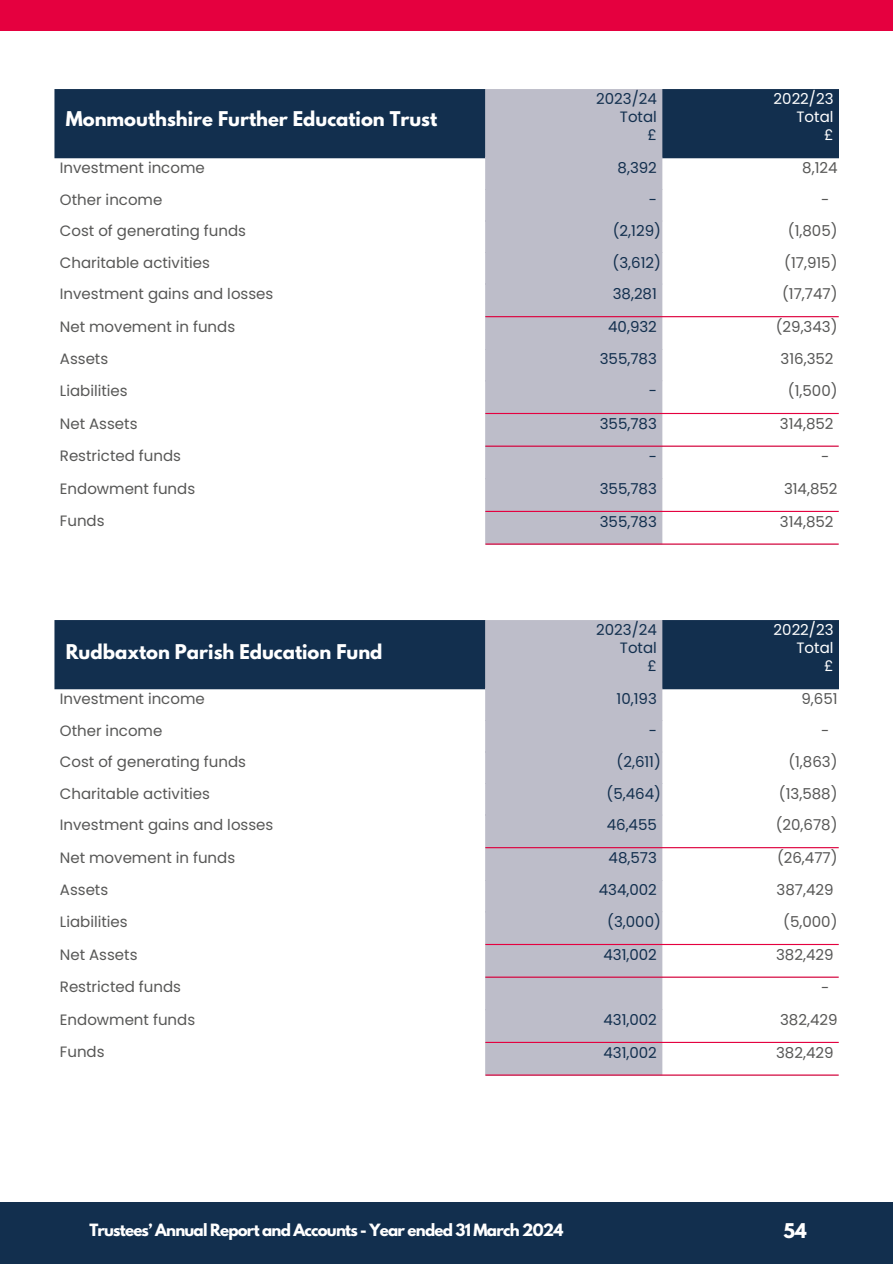
<style>
.page{position:relative;width:893px;height:1264px;background:#fff}
.page>*{position:absolute;margin:0;border:0;box-sizing:border-box;transform-origin:0 0}
.t1{font:700 18px "League Spartan";color:#fff}
.t2{font:18px "DM Sans";color:#fff}
.t3{font:15px "Poppins";color:#575756}
.t4{font:15px "Poppins";color:#122f4e}
.t5{font:700 15px "League Spartan";letter-spacing:-.05em;color:#fff}
.t6{font:15px "Poppins";color:#fff}
</style>
<div class="page">
<div style="left:0;top:0;width:892px;height:31px;background:#e5003f"></div>
<div style="left:0;top:1202px;width:892px;height:61px;background:#122f4e"></div>
<div style="left:55px;top:89px;width:783px;height:69px;background:#122f4e"></div>
<div style="left:485px;top:89px;width:177px;height:454px;background:#bdbdc9"></div>
<hr style="left:485px;top:316px;width:353px;height:1px;background:#e5003f">
<hr style="left:485px;top:413px;width:353px;height:1px;background:#e5003f">
<hr style="left:485px;top:445px;width:353px;height:1px;background:#e5003f">
<hr style="left:485px;top:511px;width:353px;height:1px;background:#e5003f">
<hr style="left:485px;top:543px;width:353px;height:1px;background:#e5003f">
<div style="left:55px;top:620px;width:783px;height:69px;background:#122f4e"></div>
<div style="left:485px;top:620px;width:177px;height:454px;background:#bdbdc9"></div>
<hr style="left:485px;top:847px;width:353px;height:1px;background:#e5003f">
<hr style="left:485px;top:943px;width:353px;height:2px;background:#e5003f">
<hr style="left:485px;top:976px;width:353px;height:1px;background:#e5003f">
<hr style="left:485px;top:1041px;width:353px;height:1px;background:#e5003f">
<hr style="left:485px;top:1074px;width:353px;height:1px;background:#e5003f">
<p class="t1" style="left:66px;top:110px;width:373px">Monmouthshire Further Education Trust</p>
<p class="t4" style="left:596px;top:88px;width:62px">2023/24</p>
<p class="t4" style="left:620px;top:106px;width:38px">Total</p>
<p class="t4" style="left:647px;top:124px;width:11px">£</p>
<p class="t6" style="left:773px;top:88px;width:61px">2022/23</p>
<p class="t6" style="left:796px;top:106px;width:38px">Total</p>
<p class="t6" style="left:824px;top:124px;width:11px">£</p>
<p class="t3" style="left:60px;top:157px;width:146px">Investment income</p>
<p class="t4" style="left:617px;top:157px;width:41px">8,392</p>
<p class="t3" style="left:802px;top:157px;width:37px">8,124</p>
<p class="t3" style="left:60px;top:189px;width:104px">Other income</p>
<p class="t4" style="left:648px;top:189px;width:10px">-</p>
<p class="t3" style="left:821px;top:189px;width:10px">-</p>
<p class="t3" style="left:60px;top:220px;width:188px">Cost of generating funds</p>
<p class="t4" style="left:612px;top:220px;width:50px">(2,129)</p>
<p class="t3" style="left:787px;top:220px;width:51px">(1,805)</p>
<p class="t3" style="left:60px;top:252px;width:152px">Charitable activities</p>
<p class="t4" style="left:612px;top:252px;width:50px">(3,612)</p>
<p class="t3" style="left:784px;top:252px;width:55px">(17,915)</p>
<p class="t3" style="left:60px;top:283px;width:215px">Investment gains and losses</p>
<p class="t4" style="left:612px;top:283px;width:46px">38,281</p>
<p class="t3" style="left:782px;top:283px;width:57px">(17,747)</p>
<p class="t3" style="left:60px;top:316px;width:177px">Net movement in funds</p>
<p class="t4" style="left:608px;top:316px;width:50px">40,932</p>
<p class="t3" style="left:775px;top:316px;width:63px">(29,343)</p>
<p class="t3" style="left:60px;top:348px;width:50px">Assets</p>
<p class="t4" style="left:599px;top:348px;width:59px">355,783</p>
<p class="t3" style="left:780px;top:348px;width:54px">316,352</p>
<p class="t3" style="left:60px;top:380px;width:69px">Liabilities</p>
<p class="t4" style="left:648px;top:380px;width:10px">-</p>
<p class="t3" style="left:787px;top:380px;width:51px">(1,500)</p>
<p class="t3" style="left:60px;top:413px;width:79px">Net Assets</p>
<p class="t4" style="left:599px;top:413px;width:59px">355,783</p>
<p class="t3" style="left:780px;top:413px;width:55px">314,852</p>
<p class="t3" style="left:60px;top:445px;width:123px">Restricted funds</p>
<p class="t4" style="left:648px;top:446px;width:10px">-</p>
<p class="t3" style="left:821px;top:446px;width:10px">-</p>
<p class="t3" style="left:60px;top:478px;width:137px">Endowment funds</p>
<p class="t4" style="left:599px;top:478px;width:59px">355,783</p>
<p class="t3" style="left:784px;top:478px;width:55px">314,852</p>
<p class="t3" style="left:60px;top:510px;width:46px">Funds</p>
<p class="t4" style="left:599px;top:511px;width:59px">355,783</p>
<p class="t3" style="left:780px;top:511px;width:55px">314,852</p>
<p class="t1" style="left:66px;top:642px;width:318px">Rudbaxton Parish Education Fund</p>
<p class="t4" style="left:596px;top:619px;width:62px">2023/24</p>
<p class="t4" style="left:620px;top:637px;width:38px">Total</p>
<p class="t4" style="left:647px;top:655px;width:11px">£</p>
<p class="t6" style="left:773px;top:619px;width:61px">2022/23</p>
<p class="t6" style="left:796px;top:637px;width:38px">Total</p>
<p class="t6" style="left:824px;top:655px;width:11px">£</p>
<p class="t3" style="left:60px;top:688px;width:146px">Investment income</p>
<p class="t4" style="left:616px;top:688px;width:42px">10,193</p>
<p class="t3" style="left:801px;top:688px;width:38px">9,651</p>
<p class="t3" style="left:60px;top:719px;width:104px">Other income</p>
<p class="t4" style="left:648px;top:719px;width:10px">-</p>
<p class="t3" style="left:821px;top:719px;width:10px">-</p>
<p class="t3" style="left:60px;top:751px;width:188px">Cost of generating funds</p>
<p class="t4" style="left:616px;top:751px;width:46px">(2,611)</p>
<p class="t3" style="left:788px;top:751px;width:51px">(1,863)</p>
<p class="t3" style="left:60px;top:782px;width:152px">Charitable activities</p>
<p class="t4" style="left:606px;top:782px;width:56px">(5,464)</p>
<p class="t3" style="left:778px;top:782px;width:60px">(13,588)</p>
<p class="t3" style="left:60px;top:814px;width:215px">Investment gains and losses</p>
<p class="t4" style="left:606px;top:814px;width:52px">46,455</p>
<p class="t3" style="left:775px;top:814px;width:63px">(20,678)</p>
<p class="t3" style="left:60px;top:847px;width:177px">Net movement in funds</p>
<p class="t4" style="left:608px;top:847px;width:50px">48,573</p>
<p class="t3" style="left:777px;top:847px;width:62px">(26,477)</p>
<p class="t3" style="left:60px;top:879px;width:50px">Assets</p>
<p class="t4" style="left:598px;top:879px;width:60px">434,002</p>
<p class="t3" style="left:776px;top:879px;width:58px">387,429</p>
<p class="t3" style="left:60px;top:911px;width:69px">Liabilities</p>
<p class="t4" style="left:607px;top:911px;width:55px">(3,000)</p>
<p class="t3" style="left:783px;top:911px;width:56px">(5,000)</p>
<p class="t3" style="left:60px;top:943px;width:79px">Net Assets</p>
<p class="t4" style="left:603px;top:944px;width:55px">431,002</p>
<p class="t3" style="left:776px;top:944px;width:59px">382,429</p>
<p class="t3" style="left:60px;top:976px;width:123px">Restricted funds</p>
<p class="t3" style="left:821px;top:976px;width:10px">-</p>
<p class="t3" style="left:60px;top:1009px;width:137px">Endowment funds</p>
<p class="t4" style="left:603px;top:1009px;width:55px">431,002</p>
<p class="t3" style="left:780px;top:1009px;width:59px">382,429</p>
<p class="t3" style="left:60px;top:1041px;width:46px">Funds</p>
<h1 class="t4" style="left:603px;top:1042px;width:55px">431,002</h1>
<p class="t3" style="left:776px;top:1042px;width:59px">382,429</p>
<p class="t2" style="left:799px;top:1215px;width:10px">1.</p>
<p class="t5" style="left:89px;top:1222px;width:475px">Trustees’ Annual Report and Accounts - Year ended 31 March 2024</p>
<p class="t1" style="left:783px;top:1221px;width:25px">54</p>
</div>
